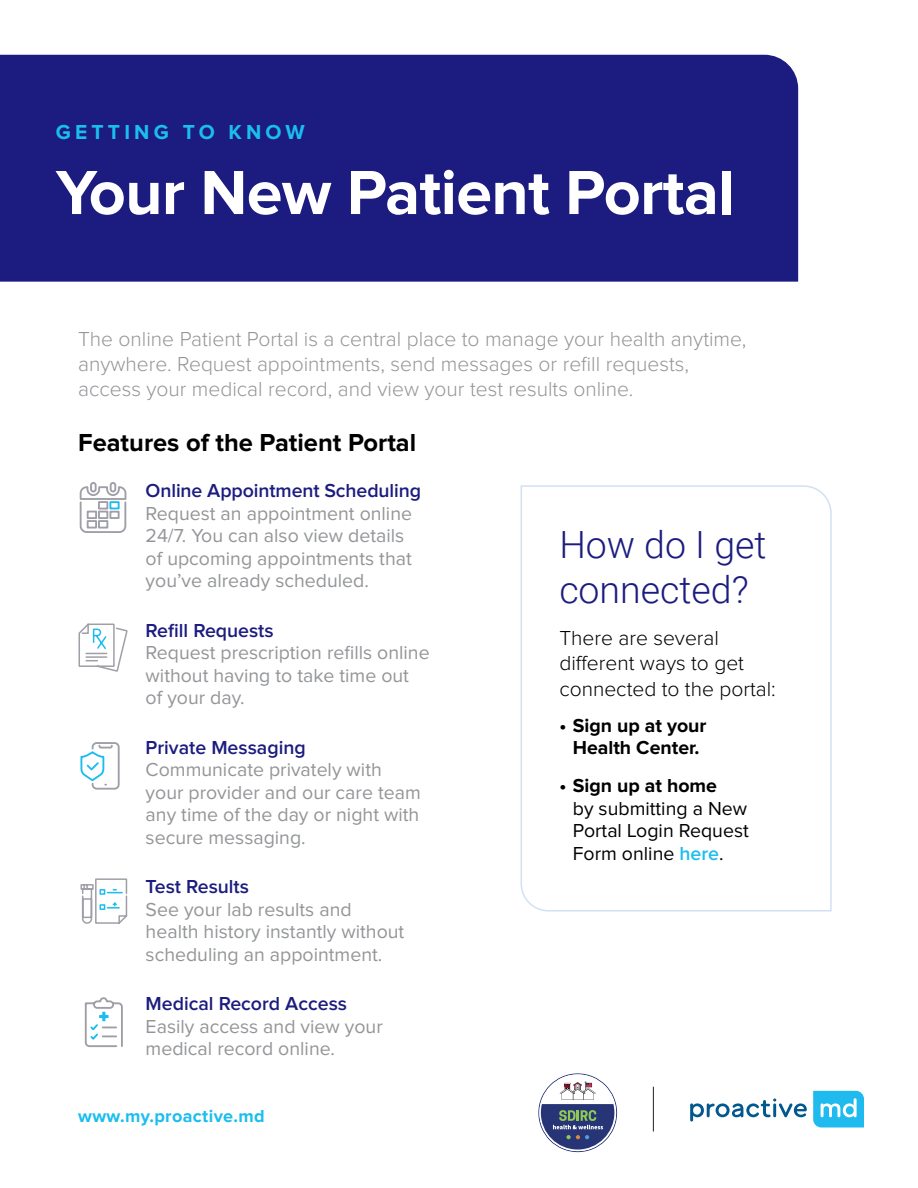
<style>
.page{position:relative;width:918px;height:1188px;background:#fff}
.page>*{position:absolute;margin:0;border:0;box-sizing:border-box;transform-origin:0 0}
.t1{font:700 64.5px "Proxima Nova";letter-spacing:-.01em;color:#fff}
.t2{font:300 37.5px/45px "Roboto";color:#1c1c80}
.t3{font:700 25.5px "Proxima Nova";color:#000}
.t4{font:300 21px/25.2px "Proxima Nova";color:#939598}
.t5{font:300 21px/25.2px "Proxima Nova";color:#000}
.t6{font:700 21px "Proxima Nova";letter-spacing:.2em;color:#1bbdef}
.t7{font:19.5px/22.5px "Proxima Nova";color:#939598}
.t8{font:600 19.5px "Proxima Nova";color:#1c1c80}
.t9{font:19.5px/22.5px "Proxima Nova";color:#000;text-align:justify}
.t10{font:700 19.5px/22.5px "Proxima Nova";color:#000;text-align:center}
.t11{font:700 18px "Proxima Nova";letter-spacing:.02em;color:#1bbdef}
.s1{font-weight:600;color:#1bbdef}
</style>
<div class="page">
<svg style="left:520px;top:485px;width:312px;height:427px"></svg>
<div style="left:0;top:55px;width:798px;height:227px;background:#1c1c80"></div>
<svg style="left:80px;top:878px;width:48px;height:46px"></svg>
<svg style="left:80px;top:742px;width:40px;height:48px"></svg>
<svg style="left:79px;top:482px;width:48px;height:51px"></svg>
<div style="left:109px;top:501px;width:11px;height:8px;border:2px solid #1bbdef"></div>
<div style="left:109px;top:511px;width:11px;height:8px;border:2px solid #9f9fa8"></div>
<svg style="left:78px;top:623px;width:50px;height:48px"></svg>
<svg style="left:84px;top:997px;width:39px;height:50px"></svg>
<svg style="left:538px;top:1073px;width:79px;height:79px"></svg>
<svg style="left:690px;top:1099px;width:117px;height:23px"></svg>
<svg style="left:813px;top:1091px;width:51px;height:36px;background:#43c6f0"></svg>
<hr style="left:653px;top:1087px;width:1px;height:44px;background:#211e1f">
<p class="t6" style="left:56px;top:120px;width:250px">GETTING TO KNOW</p>
<h1 class="t1" style="left:56px;top:156px;width:680px">Your New Patient Portal</h1>
<p class="t4" style="left:78px;top:326px;width:670px">The online Patient Portal is a central place to manage your health anytime, anywhere. Request appointments, send messages or refill requests, access your medical record, and view your test results online.</p>
<h3 class="t3" style="left:78px;top:428px;width:340px">Features of the Patient Portal</h3>
<p class="t8" style="left:146px;top:480px;width:277px">Online Appointment Scheduling</p>
<p class="t7" style="left:146px;top:503px;width:268px">Request an appointment online<br>24/7. You can also view details of upcoming appointments that you’ve already scheduled.</p>
<p class="t8" style="left:146px;top:619px;width:130px">Refill Requests</p>
<p class="t7" style="left:146px;top:642px;width:286px">Request prescription refills online without having to take time out of your day.</p>
<p class="t8" style="left:146px;top:736px;width:162px">Private Messaging</p>
<p class="t7" style="left:146px;top:759px;width:277px">Communicate privately with your provider and our care team any time of the day or night with secure messaging.</p>
<p class="t8" style="left:146px;top:876px;width:105px">Test Results</p>
<p class="t7" style="left:146px;top:899px;width:260px">See your lab results and health history instantly without scheduling an appointment.</p>
<p class="t8" style="left:146px;top:993px;width:203px">Medical Record Access</p>
<p class="t7" style="left:146px;top:1016px;width:239px">Easily access and view your medical record online.</p>
<p class="t11" style="left:78px;top:1106px;width:188px">www.my.proactive.md</p>
<h2 class="t2" style="left:559px;top:521px;width:209px">How do I get connected?</h2>
<p class="t5" style="left:559px;top:626px;width:218px">There are several different ways to get connected to the portal:</p>
<p class="t10" style="left:559px;top:714px;width:149px">• Sign up at your<br>Health Center.</p>
<p class="t10" style="left:559px;top:775px;width:159px">• Sign up at home</p>
<p class="t9" style="left:573px;top:797px;width:177px">by submitting a New Portal Login Request Form online <span class="s1">here</span>.</p>
</div>
